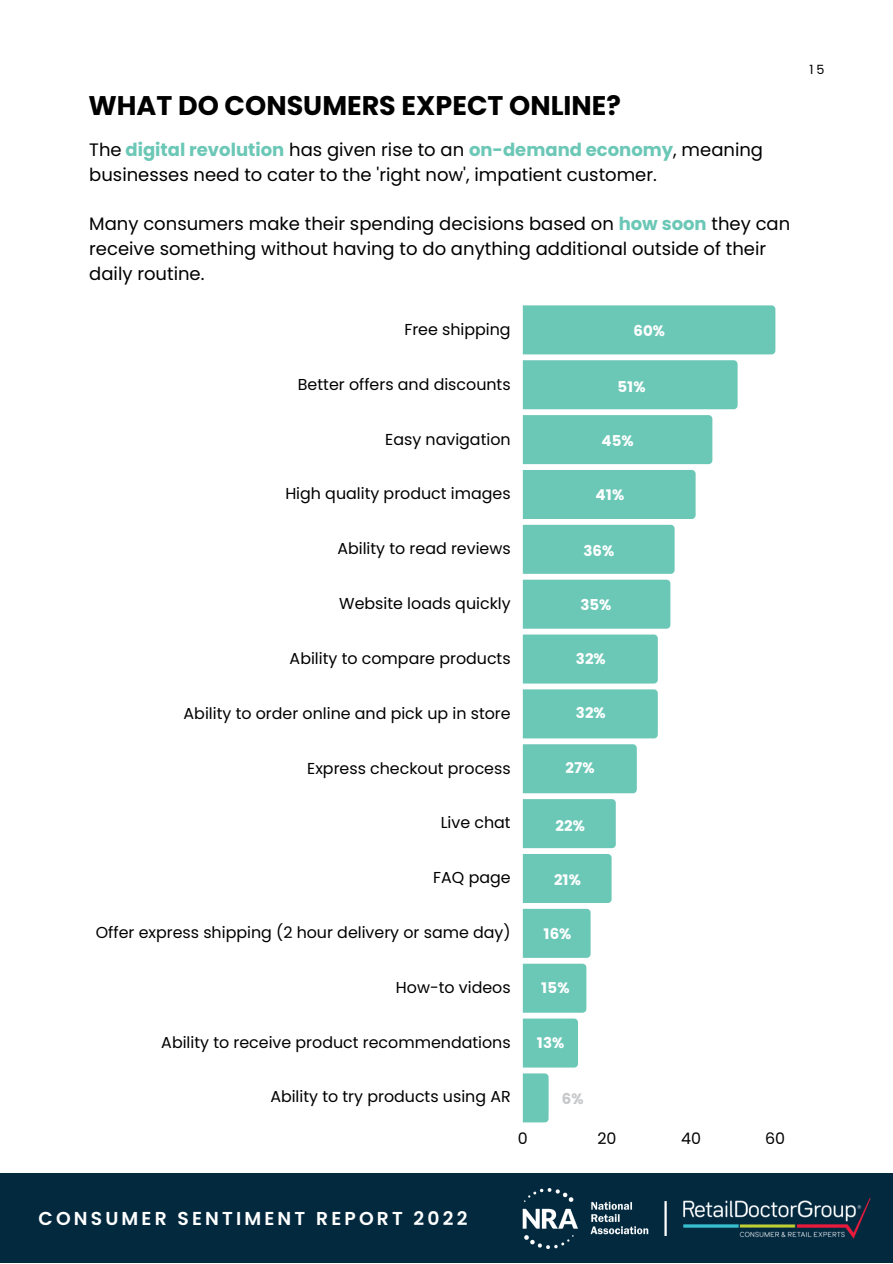
<style>
.page{position:relative;width:893px;height:1264px;background:#fff}
.page>*{position:absolute;margin:0;border:0;box-sizing:border-box;transform-origin:0 0}
.t1{font:700 27px "Poppins";color:#000}
.t2{font:600 18.75px "Poppins";letter-spacing:.17em;color:#fff}
.t3{font:18px/24.8px "Poppins";color:#000}
.t4{font:15.9px "Poppins";color:#000}
.t5{font:15px "Poppins";color:#fff}
.t6{font:15px "Poppins";color:#c6c8ca}
.t7{font:12.75px "Poppins";color:#000}
.s1{font-weight:700;color:#6bc7b6}
</style>
<div class="page">
<div style="left:523px;top:305px;width:252px;height:49px;background:#6bc7b6"></div>
<div style="left:523px;top:360px;width:214px;height:49px;background:#6bc7b6"></div>
<div style="left:523px;top:415px;width:189px;height:49px;background:#6bc7b6"></div>
<div style="left:523px;top:470px;width:172px;height:49px;background:#6bc7b6"></div>
<svg style="left:523px;top:525px;width:151px;height:103px;background:#75caba"></svg>
<div style="left:523px;top:634px;width:134px;height:49px;background:#6bc7b6"></div>
<div style="left:523px;top:689px;width:134px;height:49px;background:#6bc7b6"></div>
<div style="left:523px;top:744px;width:113px;height:49px;background:#6bc7b6"></div>
<div style="left:523px;top:799px;width:92px;height:49px;background:#6bc7b6"></div>
<svg style="left:523px;top:854px;width:88px;height:103px"></svg>
<div style="left:523px;top:963px;width:63px;height:49px;background:#6bc7b6"></div>
<div style="left:523px;top:1018px;width:55px;height:49px;background:#6bc7b6"></div>
<svg style="left:523px;top:1073px;width:25px;height:49px"></svg>
<div style="left:0;top:1173px;width:892px;height:89px;background:#03293f"></div>
<img style="left:522px;top:1188px;width:126px;height:60px">
<img style="left:683px;top:1198px;width:187px;height:41px">
<hr style="left:664px;top:1201px;width:2px;height:34px;background:#fff">
<h1 class="t1" style="left:88px;top:86px;width:534px">WHAT DO CONSUMERS EXPECT ONLINE?</h1>
<p class="t3" style="left:89px;top:137px;width:675px">The <span class="s1">digital revolution</span> has given rise to an <span class="s1">on-demand economy</span>, meaning businesses need to cater to the 'right now', impatient customer.</p>
<p class="t3" style="left:89px;top:212px;width:702px">Many consumers make their spending decisions based on <span class="s1">how soon</span> they can receive something without having to do anything additional outside of their daily routine.</p>
<p class="t5" style="left:633px;top:322px;width:33px">60%</p>
<p class="t4" style="left:404px;top:318px;width:108px">Free shipping</p>
<p class="t4" style="left:298px;top:373px;width:214px">Better offers and discounts</p>
<p class="t5" style="left:617px;top:378px;width:30px">51%</p>
<p class="t4" style="left:385px;top:428px;width:127px">Easy navigation</p>
<p class="t4" style="left:285px;top:482px;width:227px">High quality product images</p>
<p class="t4" style="left:337px;top:537px;width:175px">Ability to read reviews</p>
<p class="t4" style="left:339px;top:592px;width:173px">Website loads quickly</p>
<p class="t4" style="left:289px;top:647px;width:222px">Ability to compare products</p>
<p class="t4" style="left:184px;top:702px;width:328px">Ability to order online and pick up in store</p>
<p class="t4" style="left:307px;top:756px;width:205px">Express checkout process</p>
<p class="t4" style="left:440px;top:811px;width:71px">Live chat</p>
<p class="t4" style="left:433px;top:866px;width:79px">FAQ page</p>
<p class="t4" style="left:96px;top:921px;width:416px">Offer express shipping (2 hour delivery or same day)</p>
<p class="t4" style="left:396px;top:976px;width:116px">How-to videos</p>
<p class="t5" style="left:601px;top:432px;width:34px">45%</p>
<p class="t5" style="left:595px;top:486px;width:30px">41%</p>
<p class="t5" style="left:583px;top:542px;width:32px">36%</p>
<p class="t5" style="left:580px;top:596px;width:32px">35%</p>
<p class="t5" style="left:576px;top:650px;width:31px">32%</p>
<p class="t5" style="left:576px;top:704px;width:31px">32%</p>
<p class="t5" style="left:565px;top:758px;width:31px">27%</p>
<p class="t5" style="left:555px;top:817px;width:31px">22%</p>
<p class="t5" style="left:554px;top:871px;width:29px">21%</p>
<p class="t5" style="left:543px;top:925px;width:30px">16%</p>
<p class="t5" style="left:541px;top:979px;width:30px">15%</p>
<p class="t4" style="left:161px;top:1030px;width:351px">Ability to receive product recommendations</p>
<p class="t4" style="left:270px;top:1085px;width:242px">Ability to try products using AR</p>
<p class="t5" style="left:536px;top:1033px;width:29px">13%</p>
<p class="t6" style="left:562px;top:1090px;width:23px">6%</p>
<p class="t4" style="left:518px;top:1127px;width:11px">0</p>
<p class="t4" style="left:597px;top:1127px;width:21px">20</p>
<p class="t4" style="left:681px;top:1127px;width:21px">40</p>
<p class="t4" style="left:765px;top:1127px;width:22px">60</p>
<p class="t7" style="left:809px;top:61px;width:17px">15</p>
<p class="t2" style="left:39px;top:1205px;width:430px">CONSUMER SENTIMENT REPORT 2022</p>
</div>
